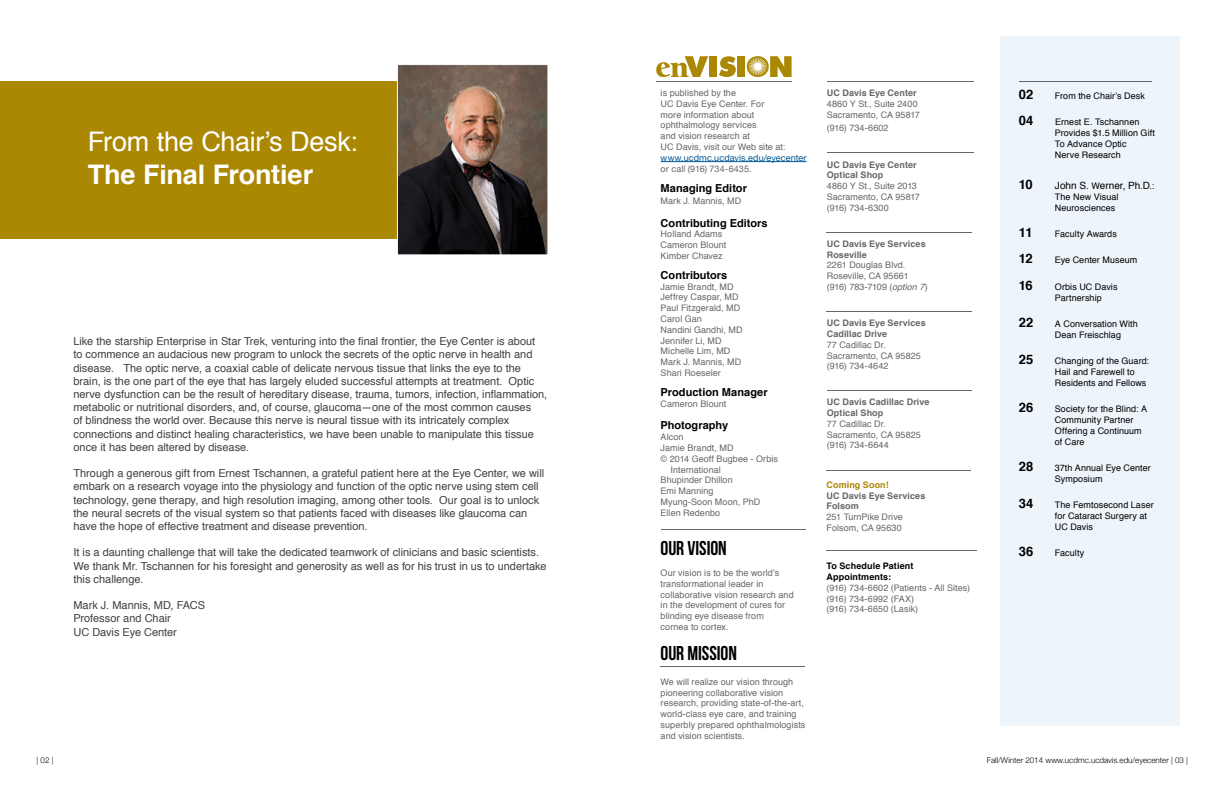
<style>
.page{position:relative;width:1224px;height:792px;background:#fff}
.page>*{position:absolute;margin:0;border:0;box-sizing:border-box;transform-origin:0 0}
.t1{font:27px "Helvetica";letter-spacing:-.01em;color:#fff}
.t2{font:700 27px "Helvetica";letter-spacing:-.005em;color:#fff}
.t3{font:20px "Bebas Neue";letter-spacing:-.005em;color:#000}
.t4{font:700 13px "Helvetica";letter-spacing:.01em;color:#000}
.t5{font:11px/13.2px "Helvetica";color:#414042}
.t6{font:700 11px "Helvetica";color:#000}
.t7{font:10px "Helvetica";letter-spacing:.005em;color:#000}
.t8{font:9px/10.8px "Helvetica";letter-spacing:.01em;color:#686565}
.t9{font:9px/10.8px "Helvetica";letter-spacing:.005em;color:#000}
.t10{font:700 9px/10.8px "Helvetica";letter-spacing:.01em;color:#686565}
.t11{font:9px "Helvetica Neue";letter-spacing:.015em;color:#005796}
.t12{font:700 9px/10.8px "Helvetica";letter-spacing:.015em;color:#000}
.t13{font:9px "Helvetica Neue";letter-spacing:.015em;color:#686565}
.t14{font:700 9px "Helvetica";letter-spacing:.01em;color:#ab8803}
.t15{font:300 8px "Helvetica Neue";color:#000}
.s1{font-style:italic}
.s2{font-size:9px}
</style>
<div class="page">
<div style="left:0;top:82px;width:414px;height:157px;background:#ab8803"></div>
<div style="left:1001px;top:36px;width:179px;height:690px;background:#edf4fa"></div>
<hr style="left:827px;top:551px;width:150px;height:1px;background:#686565">
<hr style="left:661px;top:161px;width:146px;height:1px;background:#005796">
<svg style="left:656px;top:56px;width:52px;height:21px"></svg>
<div style="left:709px;top:56px;width:8px;height:21px;background:#ab8803"></div>
<svg style="left:719px;top:56px;width:17px;height:21px"></svg>
<div style="left:737px;top:56px;width:8px;height:21px;background:#ab8803"></div>
<svg style="left:746px;top:56px;width:46px;height:21px"></svg>
<hr style="left:656px;top:81px;width:136px;height:1px;background:#686565">
<hr style="left:827px;top:81px;width:147px;height:1px;background:#686565">
<hr style="left:827px;top:232px;width:145px;height:1px;background:#686565">
<hr style="left:827px;top:390px;width:145px;height:1px;background:#686565">
<hr style="left:661px;top:529px;width:145px;height:1px;background:#686565">
<hr style="left:661px;top:666px;width:144px;height:1px;background:#686565">
<hr style="left:827px;top:152px;width:147px;height:1px;background:#686565">
<hr style="left:827px;top:311px;width:145px;height:1px;background:#686565">
<hr style="left:1019px;top:81px;width:132px;height:1px;background:#686565">
<img style="left:399px;top:66px;width:147px;height:187px">
<div style="left:397px;top:64px;width:151px;height:191px;border:1px solid #fff"></div>
<hr style="left:827px;top:470px;width:144px;height:1px;background:#686565">
<h1 class="t1" style="left:88px;top:121px;width:271px">From the Chair’s Desk:</h1>
<h1 class="t2" style="left:88px;top:152px;width:227px">The Final Frontier</h1>
<p class="t5" style="left:73px;top:335px;width:475px">Like the starship Enterprise in Star Trek, venturing into the final frontier, the Eye Center is about<br>to commence an audacious new program to unlock the secrets of the optic nerve in health and disease. The optic nerve, a coaxial cable of delicate nervous tissue that links the eye to the brain, is the one part of the eye that has largely eluded successful attempts at treatment. Optic nerve dysfunction can be the result of hereditary disease, trauma, tumors, infection, inflammation, metabolic or nutritional disorders, and, of course, glaucoma—one of the most common causes<br>of blindness the world over. Because this nerve is neural tissue with its intricately complex connections and distinct healing characteristics, we have been unable to manipulate this tissue once it has been altered by disease.</p>
<p class="t5" style="left:73px;top:467px;width:472px">Through a generous gift from Ernest Tschannen, a grateful patient here at the Eye Center, we will embark on a research voyage into the physiology and function of the optic nerve using stem cell technology, gene therapy, and high resolution imaging, among other tools. Our goal is to unlock the neural secrets of the visual system so that patients faced with diseases like glaucoma can have the hope of effective treatment and disease prevention.</p>
<p class="t5" style="left:73px;top:546px;width:475px">It is a daunting challenge that will take the dedicated teamwork of clinicians and basic scientists.<br>We thank Mr. Tschannen for his foresight and generosity as well as for his trust in us to undertake this challenge.</p>
<p class="t5" style="left:73px;top:599px;width:133px">Mark J. Mannis, MD, FACS<br>Professor and Chair<br>UC Davis Eye Center</p>
<p class="t8" style="left:661px;top:88px;width:126px">is published by the<br>UC Davis Eye Center. For more information about ophthalmology services<br>and vision research at<br>UC Davis, visit our Web site at:</p>
<p class="t11" style="left:661px;top:151px;width:147px">www.ucdmc.ucdavis.edu/eyecenter</p>
<p class="t13" style="left:661px;top:162px;width:92px">or call (916) 734-6435.</p>
<p class="t6" style="left:661px;top:179px;width:88px">Managing Editor</p>
<p class="t8" style="left:661px;top:195px;width:82px">Mark J. Mannis, MD</p>
<p class="t6" style="left:661px;top:214px;width:109px">Contributing Editors</p>
<p class="t8" style="left:661px;top:229px;width:67px">Holland Adams<br>Cameron Blount<br>Kimber Chavez</p>
<p class="t6" style="left:661px;top:266px;width:68px">Contributors</p>
<p class="t8" style="left:661px;top:281px;width:83px">Jamie Brandt, MD<br>Jeffrey Caspar, MD<br>Paul Fitzgerald, MD<br>Carol Gan<br>Nandini Gandhi, MD<br>Jennifer Li, MD<br>Michelle Lim, MD<br>Mark J. Mannis, MD<br>Shari Roeseler</p>
<p class="t6" style="left:661px;top:383px;width:109px">Production Manager</p>
<p class="t8" style="left:661px;top:398px;width:67px">Cameron Blount</p>
<p class="t6" style="left:661px;top:417px;width:69px">Photography</p>
<p class="t8" style="left:661px;top:432px;width:24px">Alcon</p>
<p class="t8" style="left:661px;top:443px;width:74px">Jamie Brandt, MD</p>
<p class="t8" style="left:661px;top:453px;width:119px">© 2014 Geoff Bugbee - Orbis</p>
<p class="t8" style="left:671px;top:464px;width:52px">International</p>
<p class="t8" style="left:661px;top:475px;width:74px">Bhupinder Dhillon</p>
<p class="t8" style="left:661px;top:486px;width:54px">Emi Manning</p>
<p class="t8" style="left:661px;top:497px;width:101px">Myung-Soon Moon, PhD</p>
<p class="t8" style="left:661px;top:507px;width:61px">Ellen Redenbo</p>
<p class="t10" style="left:827px;top:87px;width:91px">UC Davis Eye Center</p>
<p class="t8" style="left:827px;top:98px;width:95px">4860 Y St., Suite 2400<br>Sacramento, CA 95817</p>
<p class="t8" style="left:827px;top:122px;width:63px">(916) 734-6602</p>
<p class="t10" style="left:827px;top:159px;width:91px">UC Davis Eye Center<br>Optical Shop</p>
<p class="t8" style="left:827px;top:181px;width:95px">4860 Y St., Suite 2013<br>Sacramento, CA 95817 (916) 734-6300</p>
<p class="t10" style="left:827px;top:238px;width:100px">UC Davis Eye Services<br>Roseville</p>
<p class="t8" style="left:827px;top:260px;width:103px">2261 Douglas Blvd.<br>Roseville, CA 95661 (916) 783-7109 (<span class="s1">option 7</span>)</p>
<p class="t10" style="left:827px;top:318px;width:100px">UC Davis Eye Services<br>Cadillac Drive</p>
<p class="t8" style="left:827px;top:340px;width:96px">77 Cadillac Dr.<br>Sacramento, CA 95825 (916) 734-4642</p>
<p class="t10" style="left:827px;top:397px;width:104px">UC Davis Cadillac Drive<br>Optical Shop</p>
<p class="t8" style="left:827px;top:418px;width:96px">77 Cadillac Dr.<br>Sacramento, CA 95825 (916) 734-6644</p>
<p class="t14" style="left:827px;top:477px;width:64px">Coming Soon!</p>
<p class="t10" style="left:827px;top:490px;width:100px">UC Davis Eye Services<br>Folsom</p>
<p class="t8" style="left:827px;top:512px;width:78px">251 TurnPike Drive<br>Folsom, CA 95630</p>
<p class="t4" style="left:1019px;top:84px;width:16px">02</p>
<p class="t9" style="left:1055px;top:91px;width:91px">From the Chair’s Desk</p>
<p class="t4" style="left:1019px;top:110px;width:16px">04</p>
<p class="t9" style="left:1055px;top:117px;width:102px">Ernest E. Tschannen<br>Provides $1.5 Million Gift<br>To Advance Optic<br>Nerve Research</p>
<p class="t4" style="left:1019px;top:174px;width:15px">10</p>
<p class="t7" style="left:1055px;top:178px;width:101px">John S. <span class="s2">W</span>erner, Ph<span class="s2">.</span>D<span class="s2">.:</span></p>
<p class="t9" style="left:1055px;top:191px;width:65px">The New Visual<br>Neurosciences</p>
<p class="t4" style="left:1019px;top:222px;width:15px">11</p>
<p class="t9" style="left:1055px;top:229px;width:63px">Faculty Awards</p>
<p class="t4" style="left:1019px;top:248px;width:15px">12</p>
<p class="t9" style="left:1055px;top:255px;width:84px">Eye Center Museum</p>
<p class="t4" style="left:1019px;top:275px;width:15px">16</p>
<p class="t9" style="left:1055px;top:281px;width:64px">Orbis UC Davis<br>Partnership</p>
<p class="t4" style="left:1019px;top:312px;width:16px">22</p>
<p class="t9" style="left:1055px;top:319px;width:84px">A Conversation With<br>Dean Freischlag</p>
<p class="t4" style="left:1019px;top:349px;width:16px">25</p>
<p class="t9" style="left:1055px;top:356px;width:96px">Changing of the Guard:<br>Hail and Farewell to<br>Residents and Fellows</p>
<p class="t4" style="left:1019px;top:397px;width:16px">26</p>
<p class="t9" style="left:1055px;top:404px;width:94px">Society for the Blind: A<br>Community Partner<br>Offering a Continuum of Care</p>
<p class="t4" style="left:1019px;top:456px;width:16px">28</p>
<p class="t9" style="left:1055px;top:463px;width:97px">37th Annual Eye Center<br>Symposium</p>
<p class="t4" style="left:1019px;top:493px;width:16px">34</p>
<p class="t9" style="left:1055px;top:500px;width:100px">The Femtosecond Laser for Cataract Surgery at<br>UC Davis</p>
<h2 class="t3" style="left:661px;top:537px;width:68px">OUR VISION</h2>
<p class="t4" style="left:1019px;top:541px;width:16px">36</p>
<p class="t9" style="left:1055px;top:548px;width:31px">Faculty</p>
<p class="t8" style="left:661px;top:568px;width:135px">Our vision is to be the world’s transformational leader in collaborative vision research and in the development of cures for blinding eye disease from cornea to cortex.</p>
<h2 class="t3" style="left:661px;top:642px;width:78px">OUR MISSION</h2>
<p class="t8" style="left:661px;top:677px;width:146px">We will realize our vision through pioneering collaborative vision research, providing state-of-the-art, world-class eye care, and training superbly prepared ophthalmologists and vision scientists.</p>
<p class="t12" style="left:827px;top:561px;width:88px">To Schedule Patient<br>Appointments:</p>
<p class="t8" style="left:827px;top:583px;width:145px">(916) 734-6602 (Patients - All Sites) (916) 734-6992 (FAX)<br>(916) 734-6650 (Lasik)</p>
<p class="t15" style="left:37px;top:754px;width:18px">| 02 |</p>
<p class="t15" style="left:987px;top:754px;width:203px">Fall/Winter 2014 www.ucdmc.ucdavis.edu/eyecenter | 03 |</p>
</div>
